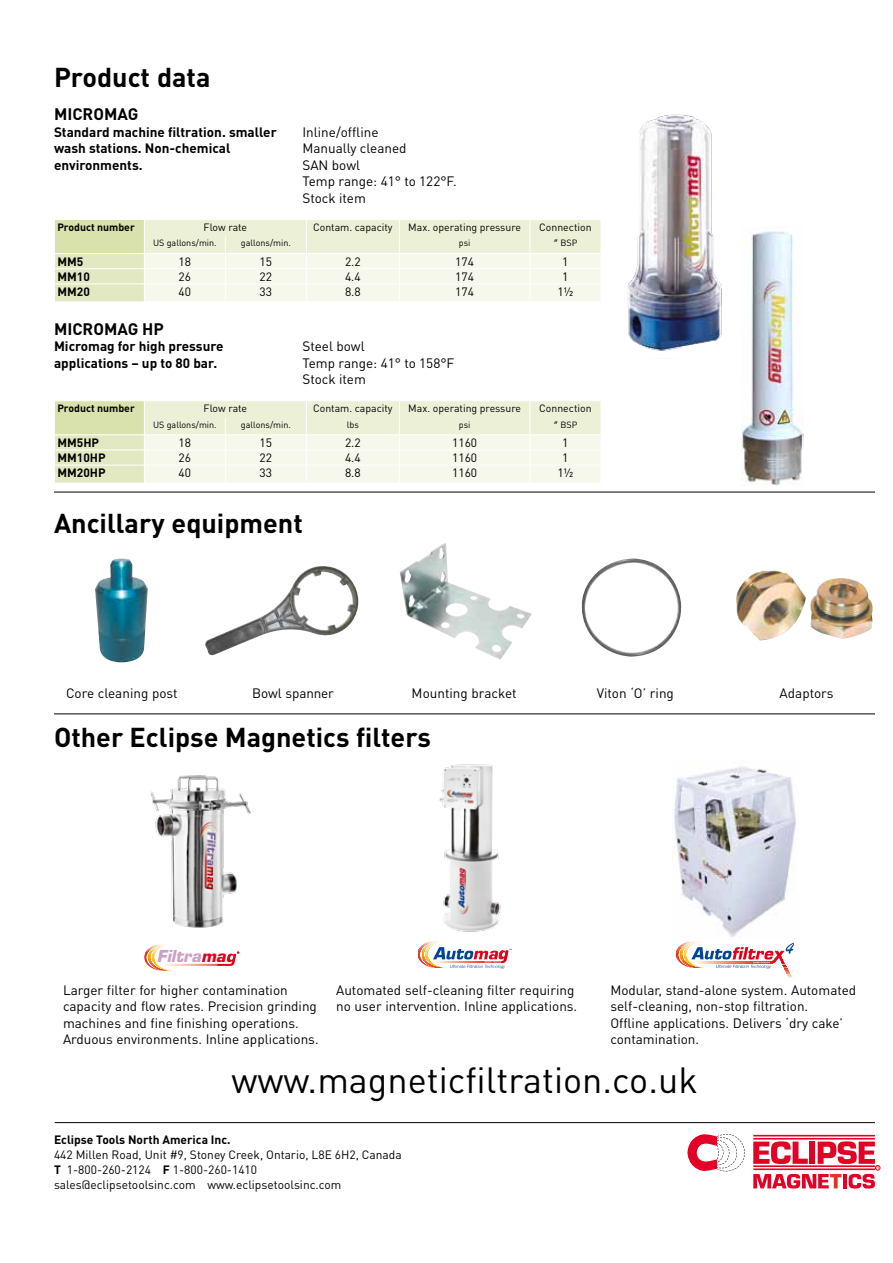
<style>
.page{position:relative;width:893px;height:1263px;background:#fff}
.page>*{position:absolute;margin:0;border:0;box-sizing:border-box;transform-origin:0 0}
.t1{font:36px "DINOT";color:#000}
.t2{font:700 27px "DINOT";color:#000}
.t3{font:700 16.5px "DINOT";color:#000}
.t4{font:italic 700 16.05px "Eurostile";color:#cba0c5}
.t5{font:13.5px/16.5px "DINOT";color:#000}
.t6{font:700 13.5px/16.5px "DINOT";color:#000}
.t7{font:12px/15px "DINOT";color:#000}
.t8{font:700 12px "DINOT";color:#000}
.t9{font:10.5px "DINOT";color:#000}
.t10{font:700 10.5px "DINOT";color:#000}
.t11{font:9px "DINOT";color:#000}
.s1{font-family:"Helvetica"}
.s2{color:#e2001a}
.s3{font-weight:700}
</style>
<div class="page">
<img style="left:736px;top:570px;width:137px;height:71px">
<img style="left:95px;top:558px;width:53px;height:104px">
<img style="left:400px;top:543px;width:131px;height:117px">
<img style="left:205px;top:566px;width:154px;height:90px">
<img style="left:581px;top:558px;width:101px;height:99px">
<img style="left:150px;top:775px;width:101px;height:153px">
<svg style="left:144px;top:944px;width:95px;height:27px"></svg>
<img style="left:439px;top:764px;width:62px;height:168px">
<svg style="left:418px;top:941px;width:94px;height:28px"></svg>
<svg style="left:676px;top:941px;width:118px;height:29px"></svg>
<img style="left:673px;top:767px;width:123px;height:170px">
<hr style="left:54px;top:714px;width:821px;height:1px;background:#000">
<hr style="left:55px;top:1122px;width:820px;height:1px;background:#000">
<hr style="left:753px;top:1135px;width:122px;height:1px;background:#e20026">
<hr style="left:753px;top:1138px;width:122px;height:1px;background:#e20026">
<svg style="left:687px;top:1134px;width:58px;height:37px"></svg>
<svg style="left:753px;top:1141px;width:127px;height:47px"></svg>
<hr style="left:54px;top:492px;width:821px;height:1px;background:#000">
<svg style="left:54px;top:220px;width:547px;height:82px;background:#eff2dd"></svg>
<svg style="left:54px;top:401px;width:547px;height:82px;background:#eff2dd"></svg>
<img style="left:742px;top:231px;width:62px;height:255px">
<img style="left:627px;top:114px;width:95px;height:237px">
<h2 class="t2" style="left:54px;top:59px;width:158px">Product data</h2>
<p class="t3" style="left:54px;top:103px;width:86px">MICROMAG</p>
<p class="t6" style="left:54px;top:123px;width:224px">Standard machine filtration. smaller wash stations. Non-chemical environments.</p>
<p class="t5" style="left:302px;top:123px;width:156px">Inline/offline<br>Manually cleaned<br>SAN bowl<br>Temp range: 41° to 122°F.<br>Stock item</p>
<p class="t10" style="left:57px;top:220px;width:79px">Product number</p>
<p class="t9" style="left:204px;top:220px;width:45px">Flow rate</p>
<p class="t9" style="left:313px;top:220px;width:81px">Contam. capacity</p>
<p class="t9" style="left:408px;top:220px;width:114px">Max. operating pressure</p>
<p class="t9" style="left:539px;top:220px;width:54px">Connection</p>
<p class="t11" style="left:153px;top:237px;width:65px">US gallons/min.</p>
<p class="t11" style="left:241px;top:237px;width:51px">gallons/min.</p>
<p class="t11" style="left:459px;top:237px;width:13px">psi</p>
<p class="t11" style="left:553px;top:237px;width:26px"><span class="s1">″</span> BSP</p>
<p class="t8" style="left:57px;top:253px;width:27px">MM5</p>
<p class="t7" style="left:179px;top:253px;width:14px">18</p>
<p class="t7" style="left:260px;top:253px;width:14px">15</p>
<p class="t7" style="left:345px;top:253px;width:17px">2.2</p>
<p class="t7" style="left:455px;top:253px;width:20px">174</p>
<p class="t7" style="left:562px;top:253px;width:8px">1</p>
<p class="t8" style="left:57px;top:268px;width:34px">MM10</p>
<p class="t7" style="left:179px;top:269px;width:14px">26</p>
<p class="t7" style="left:260px;top:269px;width:14px">22</p>
<p class="t7" style="left:345px;top:269px;width:17px">4.4</p>
<p class="t7" style="left:455px;top:269px;width:20px">174</p>
<p class="t7" style="left:562px;top:269px;width:8px">1</p>
<p class="t8" style="left:57px;top:284px;width:34px">MM20</p>
<p class="t7" style="left:179px;top:284px;width:14px">40</p>
<p class="t7" style="left:260px;top:284px;width:14px">33</p>
<p class="t7" style="left:345px;top:284px;width:17px">8.8</p>
<p class="t7" style="left:455px;top:284px;width:20px">174</p>
<p class="t7" style="left:558px;top:284px;width:17px">1½</p>
<p class="t3" style="left:54px;top:317px;width:111px">MICROMAG HP</p>
<p class="t6" style="left:54px;top:337px;width:171px">Micromag for high pressure applications – up to 80 bar.</p>
<p class="t5" style="left:302px;top:337px;width:154px">Steel bowl<br>Temp range: 41° to 158°F<br>Stock item</p>
<p class="t10" style="left:57px;top:401px;width:79px">Product number</p>
<p class="t9" style="left:204px;top:401px;width:45px">Flow rate</p>
<p class="t9" style="left:313px;top:401px;width:81px">Contam. capacity</p>
<p class="t9" style="left:408px;top:401px;width:114px">Max. operating pressure</p>
<p class="t9" style="left:539px;top:401px;width:54px">Connection</p>
<p class="t11" style="left:153px;top:418px;width:65px">US gallons/min.</p>
<p class="t11" style="left:241px;top:418px;width:51px">gallons/min.</p>
<p class="t11" style="left:347px;top:418px;width:14px">lbs</p>
<p class="t11" style="left:459px;top:418px;width:13px">psi</p>
<p class="t11" style="left:553px;top:418px;width:26px"><span class="s1">″</span> BSP</p>
<p class="t8" style="left:57px;top:434px;width:43px">MM5HP</p>
<p class="t7" style="left:179px;top:435px;width:14px">18</p>
<p class="t7" style="left:260px;top:435px;width:14px">15</p>
<p class="t7" style="left:345px;top:435px;width:17px">2.2</p>
<p class="t7" style="left:452px;top:435px;width:27px">1160</p>
<p class="t7" style="left:562px;top:435px;width:8px">1</p>
<p class="t8" style="left:57px;top:450px;width:50px">MM10HP</p>
<p class="t7" style="left:179px;top:450px;width:14px">26</p>
<p class="t7" style="left:260px;top:450px;width:14px">22</p>
<p class="t7" style="left:345px;top:450px;width:17px">4.4</p>
<p class="t7" style="left:452px;top:450px;width:27px">1160</p>
<p class="t7" style="left:562px;top:450px;width:8px">1</p>
<p class="t8" style="left:57px;top:465px;width:50px">MM20HP</p>
<p class="t7" style="left:179px;top:465px;width:14px">40</p>
<p class="t7" style="left:260px;top:465px;width:14px">33</p>
<p class="t7" style="left:345px;top:465px;width:17px">8.8</p>
<p class="t7" style="left:452px;top:465px;width:27px">1160</p>
<p class="t7" style="left:558px;top:465px;width:17px">1½</p>
<h2 class="t2" style="left:54px;top:504px;width:250px">Ancillary equipment</h2>
<p class="t5" style="left:66px;top:684px;width:113px">Core cleaning post</p>
<p class="t5" style="left:252px;top:684px;width:83px">Bowl spanner</p>
<p class="t5" style="left:412px;top:684px;width:107px">Mounting bracket</p>
<p class="t5" style="left:597px;top:684px;width:79px">Viton ‘O’ ring</p>
<p class="t5" style="left:780px;top:684px;width:55px">Adaptors</p>
<h2 class="t2" style="left:54px;top:719px;width:378px">Other Eclipse Magnetics filters</h2>
<p class="t4" style="left:157px;top:946px;width:70px">Filtra<span class="s2">ma</span></p>
<p class="t5" style="left:63px;top:981px;width:257px">Larger filter for higher contamination capacity and flow rates. Precision grinding machines and fine finishing operations.<br>Arduous environments. Inline applications.</p>
<p class="t5" style="left:336px;top:981px;width:243px">Automated self-cleaning filter requiring no user intervention. Inline applications.</p>
<p class="t5" style="left:610px;top:981px;width:247px">Modular, stand-alone system. Automated self-cleaning, non-stop filtration.<br>Offline applications. Delivers ‘dry cake’ contamination.</p>
<h1 class="t1" style="left:231px;top:1055px;width:468px">www.magneticfiltration.co.uk</h1>
<p class="t8" style="left:54px;top:1131px;width:178px">Eclipse Tools North America Inc.</p>
<p class="t7" style="left:54px;top:1146px;width:349px">442 Millen Road, Unit #9, Stoney Creek, Ontario, L8E 6H2, Canada<br><span class="s3">T</span> 1-800-260-2124 <span class="s3">F</span> 1-800-260-1410 sales@eclipsetoolsinc.com www.eclipsetoolsinc.com</p>
</div>
